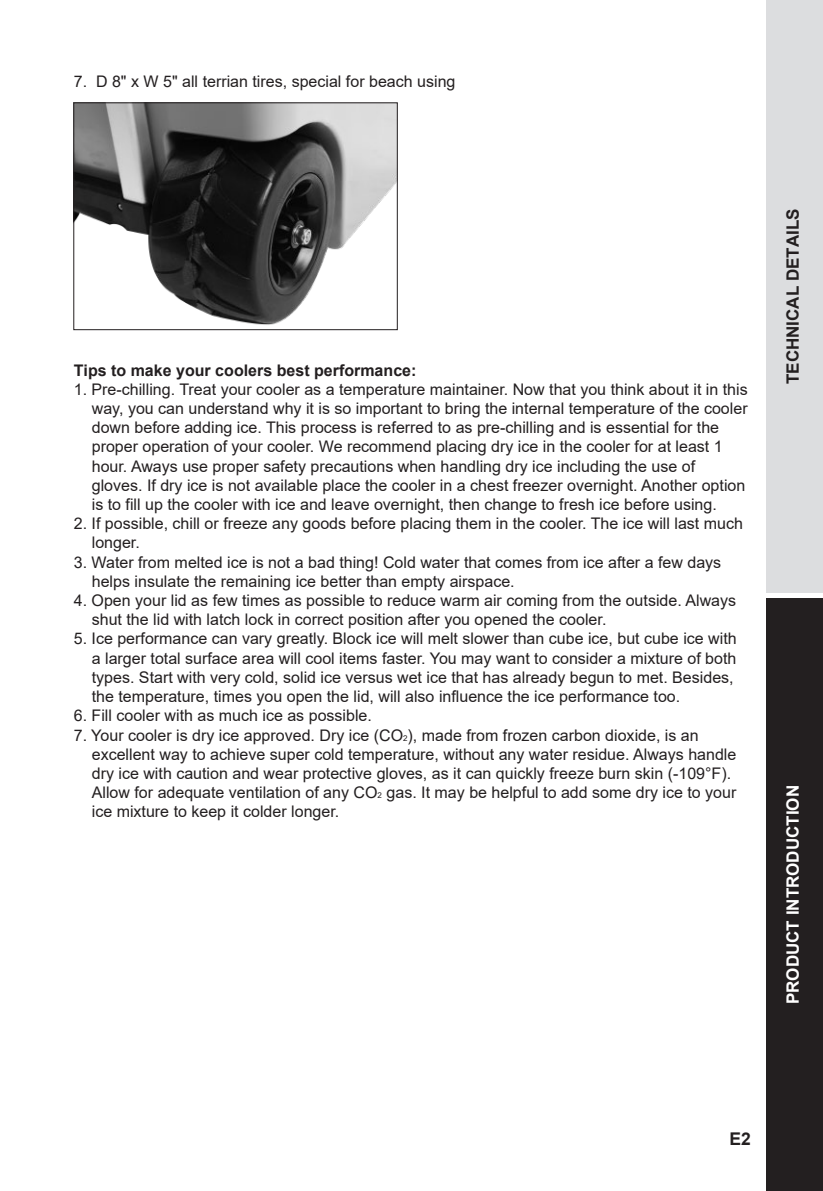
<style>
.page{position:relative;width:823px;height:1191px;background:#fff}
.page>*{position:absolute;margin:0;border:0;box-sizing:border-box;transform-origin:0 0}
.t1{font:700 17.6px "Arial";color:#231f20}
.t2{font:700 17px "Arial";color:#fff}
.t3{font:700 17px "Arial";color:#231f20}
.t4{font:16px/19.2px "Arial";color:#231f20}
.t5{font:700 16px "Arial";color:#231f20}
.s1{font-size:8px}
</style>
<div class="page">
<div style="left:765px;top:598px;width:57px;height:593px;background:#231f20"></div>
<div style="left:765px;top:0;width:57px;height:592px;background:#dcdddf"></div>
<img style="left:75px;top:104px;width:320px;height:221px">
<div style="left:73px;top:102px;width:324px;height:228px;border:1px solid #231f20"></div>
<p class="t4" style="left:74px;top:72px;width:383px">7. D 8" x W 5" all terrian tires, special for beach using</p>
<p class="t5" style="left:74px;top:359px;width:344px">Tips to make your coolers best performance:</p>
<p class="t4" style="left:92px;top:379px;width:657px;text-indent:-18px">1. Pre-chilling. Treat your cooler as a temperature maintainer. Now that you think about it in this way, you can understand why it is so important to bring the internal temperature of the cooler down before adding ice. This process is referred to as pre-chilling and is essential for the proper operation of your cooler. We recommend placing dry ice in the cooler for at least 1 hour. Aways use proper safety precautions when handling dry ice including the use of gloves. If dry ice is not available place the cooler in a chest freezer overnight. Another option is to fill up the cooler with ice and leave overnight, then change to fresh ice before using.</p>
<p class="t4" style="left:92px;top:514px;width:652px;text-indent:-18px">2. If possible, chill or freeze any goods before placing them in the cooler. The ice will last much longer.</p>
<p class="t4" style="left:92px;top:552px;width:630px;text-indent:-18px">3. Water from melted ice is not a bad thing! Cold water that comes from ice after a few days helps insulate the remaining ice better than empty airspace.</p>
<p class="t4" style="left:92px;top:591px;width:645px;text-indent:-18px">4. Open your lid as few times as possible to reduce warm air coming from the outside. Always shut the lid with latch lock in correct position after you opened the cooler.</p>
<p class="t4" style="left:92px;top:629px;width:646px;text-indent:-18px">5. Ice performance can vary greatly. Block ice will melt slower than cube ice, but cube ice with a larger total surface area will cool items faster. You may want to consider a mixture of both types. Start with very cold, solid ice versus wet ice that has already begun to met. Besides, the temperature, times you open the lid, will also influence the ice performance too.</p>
<p class="t4" style="left:74px;top:706px;width:299px">6. Fill cooler with as much ice as possible.</p>
<p class="t4" style="left:92px;top:725px;width:645px;text-indent:-18px">7. Your cooler is dry ice approved. Dry ice (CO<span class="s1">2</span>), made from frozen carbon dioxide, is an excellent way to achieve super cold temperature, without any water residue. Always handle dry ice with caution and wear protective gloves, as it can quickly freeze burn skin (-109°F).<br>Allow for adequate ventilation of any CO<span class="s1">2</span> gas. It may be helpful to add some dry ice to your ice mixture to keep it colder longer.</p>
<p class="t3" style="left:780px;top:384px;width:177px;rotate:-90deg">TECHNICAL DETAILS</p>
<p class="t2" style="left:780px;top:1004px;width:221px;rotate:-90deg">PRODUCT INTRODUCTION</p>
<p class="t1" style="left:729px;top:1126px;width:23px">E2</p>
</div>
